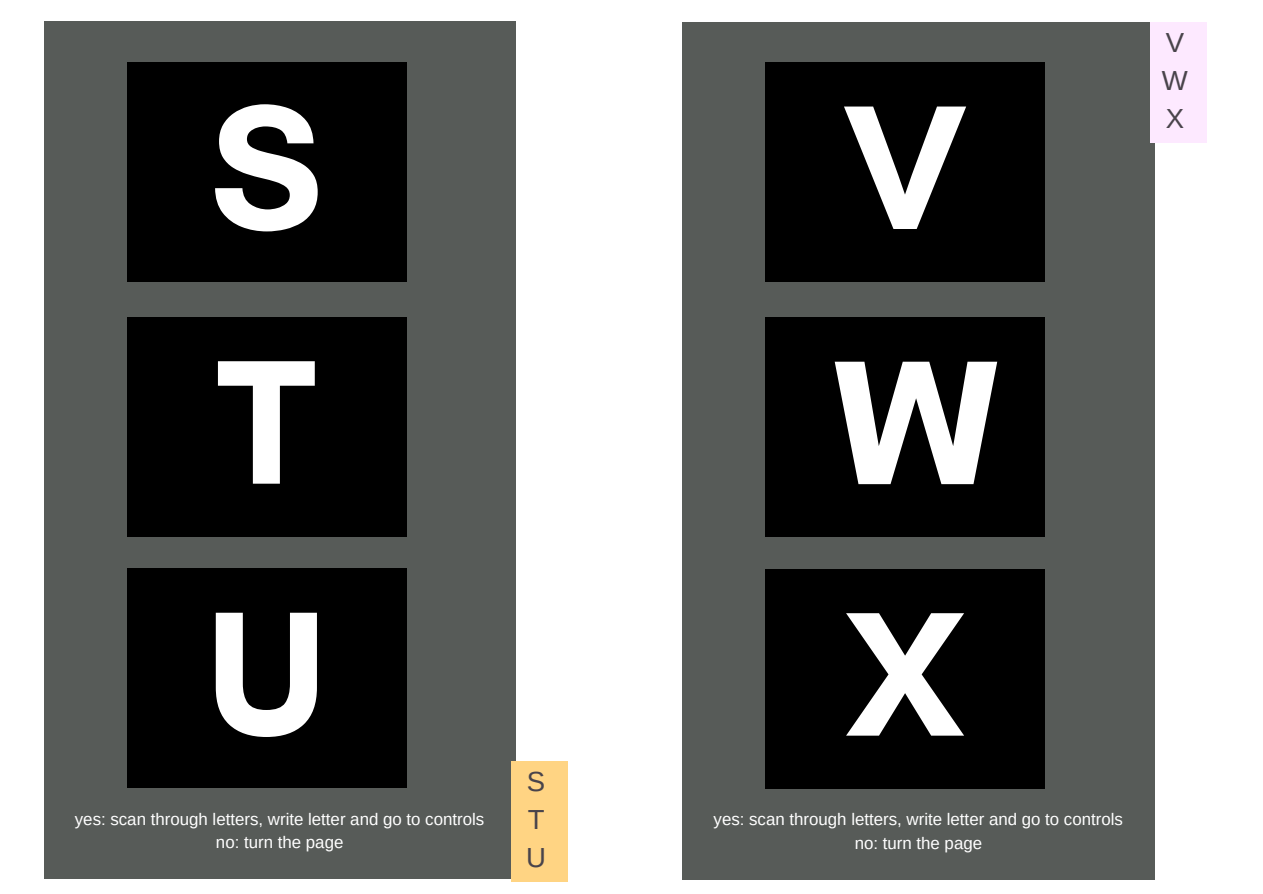
<style>
.page{position:relative;width:1263px;height:894px;background:#fff}
.page>*{position:absolute;margin:0;border:0;box-sizing:border-box;transform-origin:0 0}
.t1{font:700 180px/251.2px "Glacial Indifference";color:#fff}
.t2{font:27.6px/38.2px "Arimo";color:#49444b;text-align:justify}
.t3{font:16.8px/23.5px "Arimo";color:#fff;text-align:center}
</style>
<div class="page">
<div style="left:44px;top:22px;width:471px;height:857px;background:#575b58"></div>
<div style="left:127px;top:62px;width:279px;height:219px;background:#000"></div>
<div style="left:511px;top:760px;width:56px;height:120px;background:#ffd483"></div>
<div style="left:127px;top:317px;width:279px;height:219px;background:#000"></div>
<div style="left:127px;top:568px;width:279px;height:219px;background:#000"></div>
<div style="left:683px;top:22px;width:471px;height:857px;background:#575b58"></div>
<div style="left:765px;top:62px;width:280px;height:219px;background:#000"></div>
<div style="left:1150px;top:22px;width:56px;height:120px;background:#fde9ff"></div>
<div style="left:765px;top:317px;width:280px;height:219px;background:#000"></div>
<div style="left:765px;top:568px;width:280px;height:220px;background:#000"></div>
<h1 class="t1" style="left:210px;top:40px;width:115px">S</h1>
<h1 class="t1" style="left:208px;top:295px;width:119px">T<br>U</h1>
<p class="t3" style="left:75px;top:806px;width:411px">yes: scan through letters, write letter and go to controls no: turn the page</p>
<h2 class="t2" style="left:526px;top:761px;width:21px">S T U</h2>
<h1 class="t1" style="left:843px;top:40px;width:125px">V</h1>
<h2 class="t2" style="left:1162px;top:23px;width:27px;text-align:left">V<br>W<br>X</h2>
<h1 class="t1" style="left:834px;top:295px;width:166px">W<br>X</h1>
<p class="t3" style="left:713px;top:807px;width:411px">yes: scan through letters, write letter and go to controls no: turn the page</p>
</div>
